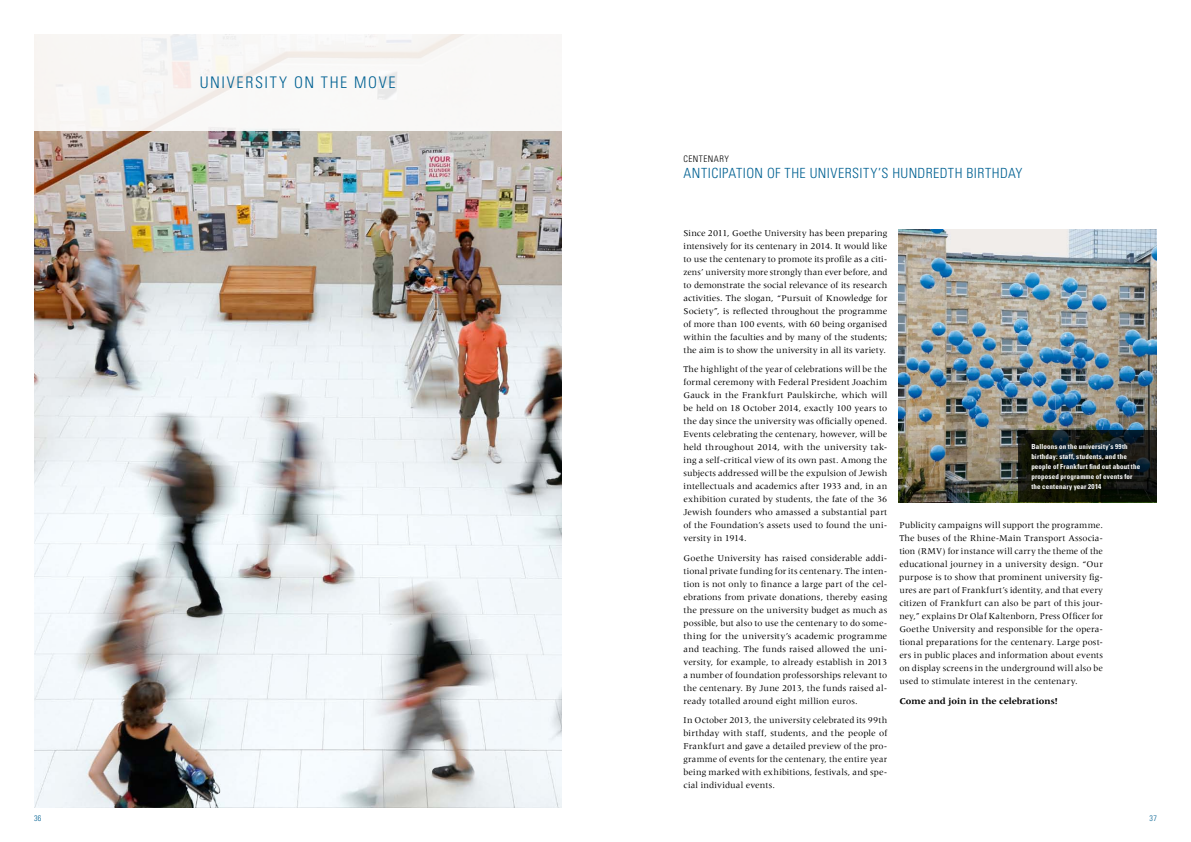
<style>
.page{position:relative;width:1191px;height:842px;background:#fff}
.page>*{position:absolute;margin:0;border:0;box-sizing:border-box;transform-origin:0 0}
.t1{font:300 condensed 16px "Univers LT Std";letter-spacing:.105em;color:#006192}
.t2{font:300 condensed 14px "Univers LT Std";letter-spacing:.025em;color:#006192}
.t3{font:9.2px/13px "Meridien LT Std";letter-spacing:.01em;color:#000;text-align:justify}
.t4{font:700 9.2px "Meridien LT Std";color:#000}
.t5{font:300 condensed 9px "Univers LT Std";color:#000}
.t6{font:300 condensed 8px "Univers LT Std";color:#006192}
.t7{font:700 condensed 7px/10px "Univers LT Std";letter-spacing:.02em;color:#fff}
</style>
<div class="page">
<img style="left:34px;top:131px;width:527px;height:677px">
<svg style="left:34px;top:34px;width:438px;height:97px;fill:#f8f7f6"></svg>
<img style="left:898px;top:229px;width:259px;height:273px">
<svg style="left:1018px;top:431px;width:139px;height:71px;background:#111610"></svg>
<h1 class="t1" style="left:200px;top:73px;width:131px">UNIVERSITY ON THE</h1>
<h1 class="t1" style="left:354px;top:73px;width:24px">MOVE</h1>
<p class="t5" style="left:683px;top:154px;width:6px">CENTENARY</p>
<h2 class="t2" style="left:683px;top:165px;width:8px">ANTICIPATION</h2>
<h2 class="t2" style="left:767px;top:165px;width:26px">OF THE</h2>
<h2 class="t2" style="left:809px;top:165px;width:8px">UNIVERSITY</h2>
<h2 class="t2" style="left:878px;top:165px;width:23px">’S HUN</h2>
<h2 class="t2" style="left:917px;top:165px;width:64px">DREDTH BIRTH</h2>
<h2 class="t2" style="left:1000px;top:165px;width:17px">DAY</h2>
<p class="t3" style="left:683px;top:226px;width:205px">Since 2011, Goethe University has been preparing intensively for its centenary in 2014. It would like to use the centenary to promote its profile as a citi&shy;zens’ university more strongly than ever before, and to demonstrate the social relevance of its research activities. The slogan, “Pursuit of Knowledge for Society”, is reflected throughout the programme of more than 100 events, with 60 being organised within the faculties and by many of the students; the aim is to show the university in all its variety.</p>
<p class="t3" style="left:683px;top:363px;width:205px">The highlight of the year of celebrations will be the formal ceremony with Federal President Joachim Gauck in the Frankfurt Paulskirche, which will be held on 18 October 2014, exactly 100 years to the day since the university was officially opened.<br>Events celebrating the centenary, however, will be held throughout 2014, with the university tak&shy;ing a self- critical view of its own past. Among the subjects addressed will be the expulsion of Jewish intellectuals and academics after 1933 and, in an exhibition curated by students, the fate of the 36<br>Jewish founders who amassed a substantial part of the Foundation’s assets used to found the uni&shy;versity in 1914.</p>
<p class="t3" style="left:683px;top:551px;width:205px">Goethe University has raised considerable addi&shy;tional private funding for its centenary. The inten&shy;tion is not only to finance a large part of the cel&shy;ebrations from private donations, thereby easing the pressure on the university budget as much as possible, but also to use the centenary to do some&shy;thing for the university’s academic programme and teaching. The funds raised allowed the uni&shy;versity, for example, to already establish in 2013 a number of foundation professorships relevant to the centenary. By June 2013, the funds raised al&shy;ready totalled around eight million euros.</p>
<p class="t3" style="left:683px;top:714px;width:205px">In October 2013, the university celebrated its 99th birthday with staff, students, and the people of Frankfurt and gave a detailed preview of the pro&shy;gramme of events for the centenary, the entire year being marked with exhibitions, festivals, and spe&shy;cial individual events.</p>
<p class="t7" style="left:1031px;top:441px;width:110px">Balloons on the university’s 99th birthday: staff, students, and the people of Frankfurt find out about the proposed programme of events for the centenary year 2014</p>
<p class="t3" style="left:899px;top:519px;width:205px">Publicity campaigns will support the programme.<br>The buses of the Rhine-Main Transport Associa&shy;tion (RMV) for instance will carry the theme of the educational journey in a university design. “Our purpose is to show that prominent university fig&shy;ures are part of Frankfurt’s identity, and that every citizen of Frankfurt can also be part of this jour&shy;ney,” explains Dr Olaf Kaltenborn, Press Officer for Goethe University and responsible for the opera&shy;tional preparations for the centenary. Large post&shy;ers in public places and information about events on display screens in the underground will also be used to stimulate interest in the centenary.</p>
<p class="t4" style="left:899px;top:695px;width:160px">Come and join in the celebrations!</p>
<p class="t6" style="left:34px;top:813px;width:9px">36</p>
<p class="t6" style="left:1149px;top:813px;width:9px">37</p>
</div>
